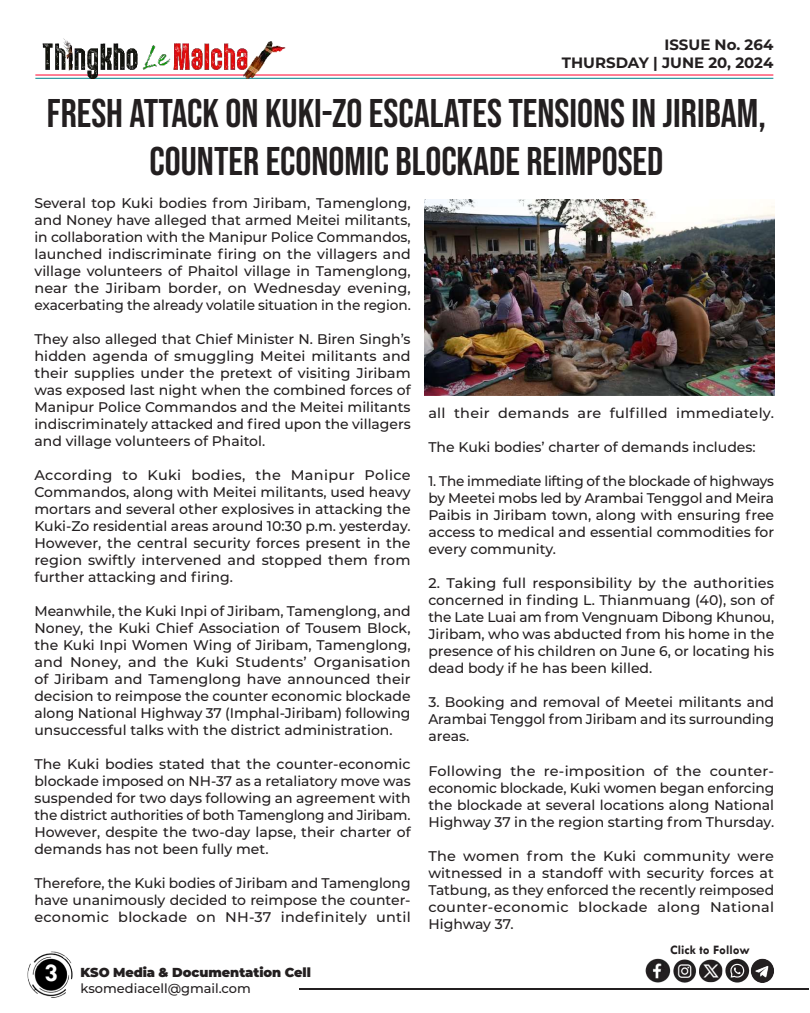
<style>
.page{position:relative;width:810px;height:1013px;background:#fff}
.page>*{position:absolute;margin:0;border:0;box-sizing:border-box;transform-origin:0 0}
.t1{font:40px/48px "Bebas Neue";color:#231f20;text-align:center}
.t2{font:700 26px "Tw Cen";color:#fff}
.t3{font:700 15px/18px "Montserrat";color:#231f20;text-align:right}
.t4{font:500 14px/17px "Montserrat";color:#231f20;text-align:justify}
.t5{font:900 13px "Montserrat";letter-spacing:-.005em;color:#231f20}
.t6{font:500 13px "Montserrat";color:#231f20}
.t7{font:700 13px "Tw Cen";color:#231f20}
</style>
<div class="page">
<hr style="left:299px;top:988px;width:509px;height:1px;background:#231f20">
<img style="left:27px;top:951px;width:46px;height:47px">
<hr style="left:35px;top:74px;width:738px;height:1px;background:#ff002d">
<hr style="left:35px;top:78px;width:738px;height:1px;background:#00848b">
<img style="left:35px;top:38px;width:254px;height:41px">
<img style="left:645px;top:958px;width:129px;height:25px">
<img style="left:425px;top:199px;width:349px;height:196px">
<p class="t3" style="left:562px;top:35px;width:213px">ISSUE No. 264<br>THURSDAY | JUNE 20, 2024</p>
<h1 class="t1" style="left:47px;top:89px;width:721px">FRESH ATTACK ON KUKI-ZO ESCALATES TENSIONS IN JIRIBAM,<br>COUNTER ECONOMIC BLOCKADE REIMPOSED</h1>
<p class="t4" style="left:34px;top:194px;width:378px">Several top Kuki bodies from Jiribam, Tamenglong, and Noney have alleged that armed Meitei militants, in collaboration with the Manipur Police Commandos, launched indiscriminate firing on the villagers and village volunteers of Phaitol village in Tamenglong, near the Jiribam border, on Wednesday evening, exacerbating the already volatile situation in the region.</p>
<p class="t4" style="left:34px;top:330px;width:378px">They also alleged that Chief Minister N. Biren Singh’s hidden agenda of smuggling Meitei militants and their supplies under the pretext of visiting Jiribam was exposed last night when the combined forces of Manipur Police Commandos and the Meitei militants indiscriminately attacked and fired upon the villagers and village volunteers of Phaitol.</p>
<p class="t4" style="left:34px;top:466px;width:378px">According to Kuki bodies, the Manipur Police Commandos, along with Meitei militants, used heavy mortars and several other explosives in attacking the Kuki-Zo residential areas around 10:30 p.m. yesterday.<br>However, the central security forces present in the region swiftly intervened and stopped them from further attacking and firing.</p>
<p class="t4" style="left:34px;top:602px;width:378px">Meanwhile, the Kuki Inpi of Jiribam, Tamenglong, and Noney, the Kuki Chief Association of Tousem Block, the Kuki Inpi Women Wing of Jiribam, Tamenglong, and Noney, and the Kuki Students’ Organisation of Jiribam and Tamenglong have announced their decision to reimpose the counter economic blockade along National Highway 37 (Imphal-Jiribam) following unsuccessful talks with the district administration.</p>
<p class="t4" style="left:34px;top:755px;width:378px">The Kuki bodies stated that the counter-economic blockade imposed on NH-37 as a retaliatory move was suspended for two days following an agreement with the district authorities of both Tamenglong and Jiribam.<br>However, despite the two-day lapse, their charter of demands has not been fully met.</p>
<p class="t4" style="left:34px;top:874px;width:378px">Therefore, the Kuki bodies of Jiribam and Tamenglong have unanimously decided to reimpose the counter&shy;economic blockade on NH-37 indefinitely until</p>
<p class="t4" style="left:428px;top:404px;width:347px">all their demands are fulfilled immediately.</p>
<p class="t4" style="left:428px;top:438px;width:329px">The Kuki bodies’ charter of demands includes:</p>
<p class="t4" style="left:428px;top:472px;width:347px">1. The immediate lifting of the blockade of highways by Meetei mobs led by Arambai Tenggol and Meira Paibis in Jiribam town, along with ensuring free access to medical and essential commodities for every community.</p>
<p class="t4" style="left:428px;top:574px;width:347px">2. Taking full responsibility by the authorities concerned in finding L. Thianmuang (40), son of the Late Luai am from Vengnuam Dibong Khunou, Jiribam, who was abducted from his home in the presence of his children on June 6, or locating his dead body if he has been killed.</p>
<p class="t4" style="left:428px;top:693px;width:347px">3. Booking and removal of Meetei militants and Arambai Tenggol from Jiribam and its surrounding areas.</p>
<p class="t4" style="left:428px;top:761px;width:347px">Following the re-imposition of the counter&shy;economic blockade, Kuki women began enforcing the blockade at several locations along National Highway 37 in the region starting from Thursday.</p>
<p class="t4" style="left:428px;top:846px;width:347px">The women from the Kuki community were witnessed in a standoff with security forces at Tatbung, as they enforced the recently reimposed counter-economic blockade along National Highway 37.</p>
<h2 class="t2" style="left:44px;top:957px;width:15px">3</h2>
<p class="t5" style="left:81px;top:962px;width:232px">KSO Media &amp; Documentation Cell</p>
<p class="t6" style="left:81px;top:978px;width:172px">ksomediacell@gmail.com</p>
<p class="t7" style="left:670px;top:942px;width:81px">Click to Follow</p>
</div>
